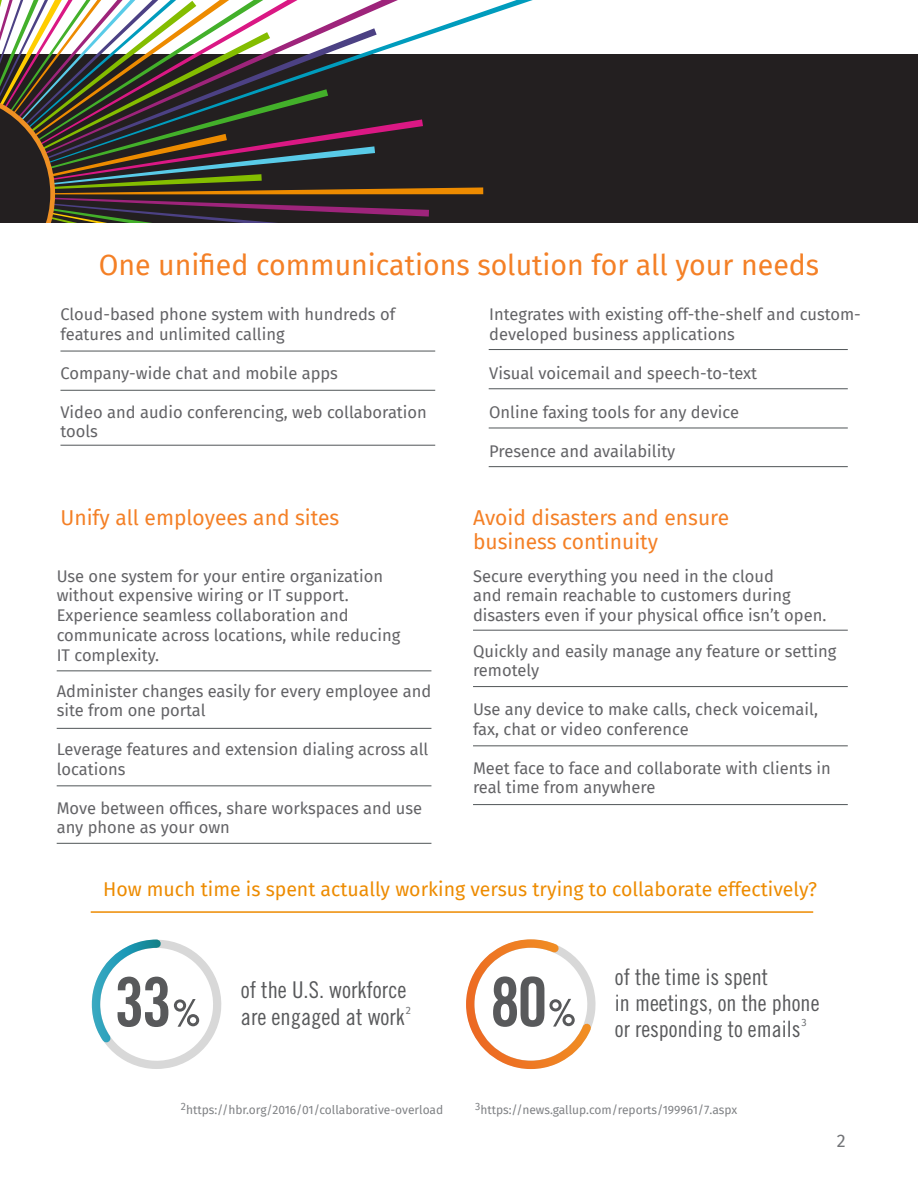
<style>
.page{position:relative;width:918px;height:1188px;background:#fff}
.page>*{position:absolute;margin:0;border:0;box-sizing:border-box;transform-origin:0 0}
.Body_Copy_9_13{font:28.5px "Fira Sans";color:#f48026}
.t1{font:23.1px/26.2px "Trade Gothic LT Std Cn 18";color:#58595b}
.t2{font:22.65px/25.7px "Trade Gothic LT Std Cn 18";color:#58595b}
.Body_Copy_9_13-2{font:21px "Fira Sans";color:#f48026}
.t3{font:19.5px "Fira Sans";color:#ed8b00}
.t4{font:18px "Fira Sans";color:#727477}
.t5{font:16.5px/19.5px "Fira Sans";color:#636366}
.t6{font:12px "Fira Sans";color:#808285}
.t7{font:10.5px "Fira Sans";color:#727477}
</style>
<div class="page">
<div style="left:0;top:54px;width:918px;height:168px;background:#231f20"></div>
<svg style="left:0;top:0;width:533px;height:222px"></svg>
<hr style="left:57px;top:670px;width:374px;height:1px;background:#505557">
<hr style="left:57px;top:728px;width:374px;height:1px;background:#505557">
<hr style="left:57px;top:785px;width:374px;height:1px;background:#505557">
<hr style="left:57px;top:843px;width:374px;height:1px;background:#505557">
<hr style="left:473px;top:630px;width:375px;height:1px;background:#505557">
<hr style="left:473px;top:686px;width:375px;height:1px;background:#505557">
<hr style="left:473px;top:745px;width:375px;height:1px;background:#505557">
<hr style="left:473px;top:804px;width:375px;height:1px;background:#505557">
<hr style="left:60px;top:351px;width:375px;height:1px;background:#505557">
<hr style="left:60px;top:390px;width:375px;height:1px;background:#505557">
<hr style="left:60px;top:445px;width:375px;height:1px;background:#505557">
<hr style="left:489px;top:349px;width:359px;height:1px;background:#505557">
<hr style="left:489px;top:388px;width:359px;height:1px;background:#505557">
<hr style="left:489px;top:428px;width:359px;height:1px;background:#505557">
<hr style="left:489px;top:466px;width:359px;height:1px;background:#505557">
<svg style="left:91px;top:939px;width:131px;height:130px"></svg>
<svg style="left:466px;top:939px;width:130px;height:131px"></svg>
<hr style="left:91px;top:911px;width:722px;height:2px;background:#ed8b00">
<p class="Body_Copy_9_13" style="left:99px;top:244px;width:722px">One unified communications solution for all your needs</p>
<p class="t5" style="left:60px;top:304px;width:336px">Cloud-based phone system with hundreds of features and unlimited calling</p>
<p class="t5" style="left:60px;top:363px;width:279px">Company-wide chat and mobile apps</p>
<p class="t5" style="left:60px;top:402px;width:368px">Video and audio conferencing, web collaboration tools</p>
<p class="t5" style="left:489px;top:304px;width:373px">Integrates with existing off-the-shelf and custom&shy;developed business applications</p>
<p class="t5" style="left:489px;top:363px;width:269px">Visual voicemail and speech-to-text</p>
<p class="t5" style="left:489px;top:402px;width:251px">Online faxing tools for any device</p>
<p class="t5" style="left:489px;top:441px;width:188px">Presence and availability</p>
<p class="Body_Copy_9_13-2" style="left:60px;top:502px;width:280px">Unify all employees and sites</p>
<p class="Body_Copy_9_13-2" style="left:473px;top:502px;width:258px">Avoid disasters and ensure</p>
<p class="Body_Copy_9_13-2" style="left:473px;top:526px;width:187px">business continuity</p>
<p class="t5" style="left:57px;top:566px;width:328px">Use one system for your entire organization</p>
<p class="t5" style="left:57px;top:585px;width:293px">without expensive wiring or IT support.</p>
<p class="t5" style="left:57px;top:605px;width:293px">Experience seamless collaboration and</p>
<p class="t5" style="left:57px;top:625px;width:345px">communicate across locations, while reducing</p>
<p class="t5" style="left:57px;top:645px;width:104px">IT complexity.</p>
<p class="t5" style="left:57px;top:681px;width:376px">Administer changes easily for every employee and site from one portal</p>
<p class="t5" style="left:57px;top:739px;width:373px">Leverage features and extension dialing across all locations</p>
<p class="t5" style="left:57px;top:798px;width:367px">Move between offices, share workspaces and use any phone as your own</p>
<p class="t5" style="left:473px;top:566px;width:302px">Secure everything you need in the cloud</p>
<p class="t5" style="left:473px;top:585px;width:319px">and remain reachable to customers during</p>
<p class="t5" style="left:473px;top:605px;width:355px">disasters even if your physical office isn’t open.</p>
<p class="t5" style="left:473px;top:641px;width:365px">Quickly and easily manage any feature or setting remotely</p>
<p class="t5" style="left:473px;top:699px;width:346px">Use any device to make calls, check voicemail, fax, chat or video conference</p>
<p class="t5" style="left:473px;top:758px;width:359px">Meet face to face and collaborate with clients in real time from anywhere</p>
<p class="t3" style="left:103px;top:874px;width:716px">How much time is spent actually working versus trying to collaborate effectively?</p>
<p class="t1" style="left:241px;top:977px;width:167px">of the U.S. workforce are engaged at work</p>
<p class="t7" style="left:406px;top:1002px;width:7px">2</p>
<p class="t2" style="left:615px;top:964px;width:206px">of the time is spent<br>in meetings, on the phone or responding to emails</p>
<p class="t7" style="left:802px;top:1015px;width:7px">3</p>
<p class="t6" style="left:181px;top:1101px;width:264px"><sup>2</sup>https://hbr.org/2016/01/collaborative-overload</p>
<p class="t6" style="left:475px;top:1101px;width:264px"><sup>3</sup>https://news.gallup.com/reports/199961/7.aspx</p>
<p class="t4" style="left:837px;top:1127px;width:10px">2</p>
</div>
